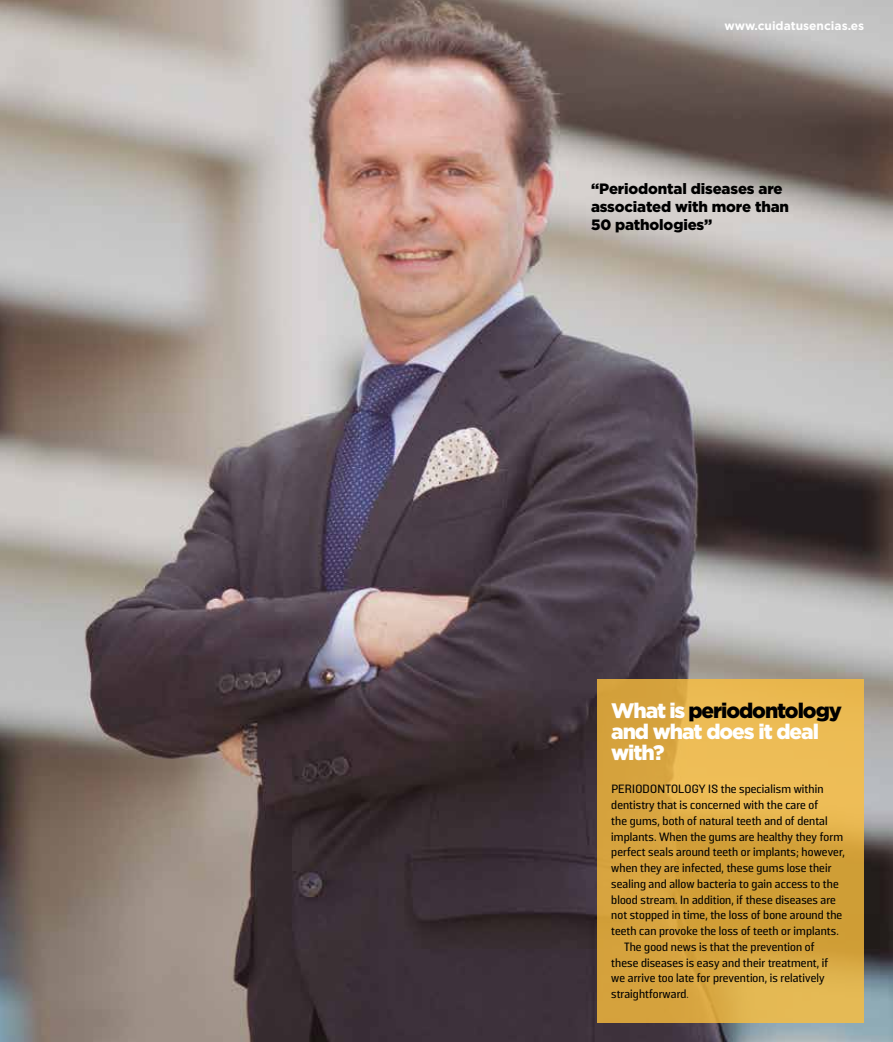
<style>
.page{position:relative;width:893px;height:1042px;background:#fff}
.page>*{position:absolute;margin:0;border:0;box-sizing:border-box;transform-origin:0 0}
.t1{font:900 21px/21px "Gotham HTF";letter-spacing:-.05em;color:#fff}
.t2{font:900 15px/18px "Gotham HTF";letter-spacing:-.01em;color:#000}
.t3{font:500 12px "Solido";letter-spacing:.01em;color:#000}
.t4{font:700 12px "Gotham HTF";color:#fff}
.s1{color:#000}
.s2{font-weight:400}
</style>
<div class="page">
<img style="left:0;top:0;width:893px;height:1042px">
<svg style="left:597px;top:680px;width:266px;height:343px;background:#dcaa44"></svg>
<p class="t4" style="left:725px;top:19px;width:141px">www.cuidatusencias.es</p>
<p class="t2" style="left:591px;top:179px;width:199px">“Periodontal diseases are associated with more than<br>50 pathologies”</p>
<h1 class="t1" style="left:611px;top:700px;width:232px">What is <span class="s1">periodontology </span>and what does it deal with?</h1>
<p class="t3" style="left:611px;top:782px;width:214px">PERIODONTOLOGY IS the specialism within</p>
<p class="t3" style="left:611px;top:798px;width:208px">dentistry that is concerned with the care of</p>
<p class="t3" style="left:611px;top:814px;width:218px">the gums, both of natural teeth and of dental</p>
<p class="t3" style="left:611px;top:829px;width:233px">implants. When the gums are healthy they form</p>
<p class="t3" style="left:611px;top:845px;width:235px">perfect seals around teeth or implants; however,</p>
<p class="t3" style="left:611px;top:861px;width:222px">when they are infected, these gums lose their</p>
<p class="t3" style="left:611px;top:877px;width:229px">sealing and allow bacteria to gain access to the</p>
<p class="t3" style="left:611px;top:892px;width:226px">blood stream. In addition, if these diseases are</p>
<p class="t3" style="left:611px;top:908px;width:233px">not stopped in time, the loss of bone around the</p>
<p class="t3" style="left:611px;top:924px;width:229px">teeth can provoke the loss of teeth or implants.</p>
<p class="t3" style="left:624px;top:940px;width:192px">The good news is that the prevention of</p>
<p class="t3" style="left:611px;top:955px;width:218px">these diseases is easy and their treatment, if</p>
<p class="t3" style="left:611px;top:971px;width:215px">we arrive too late for prevention, is relatively</p>
<p class="t3" style="left:611px;top:987px;width:79px">straightforward<span class="s2">.</span></p>
</div>
